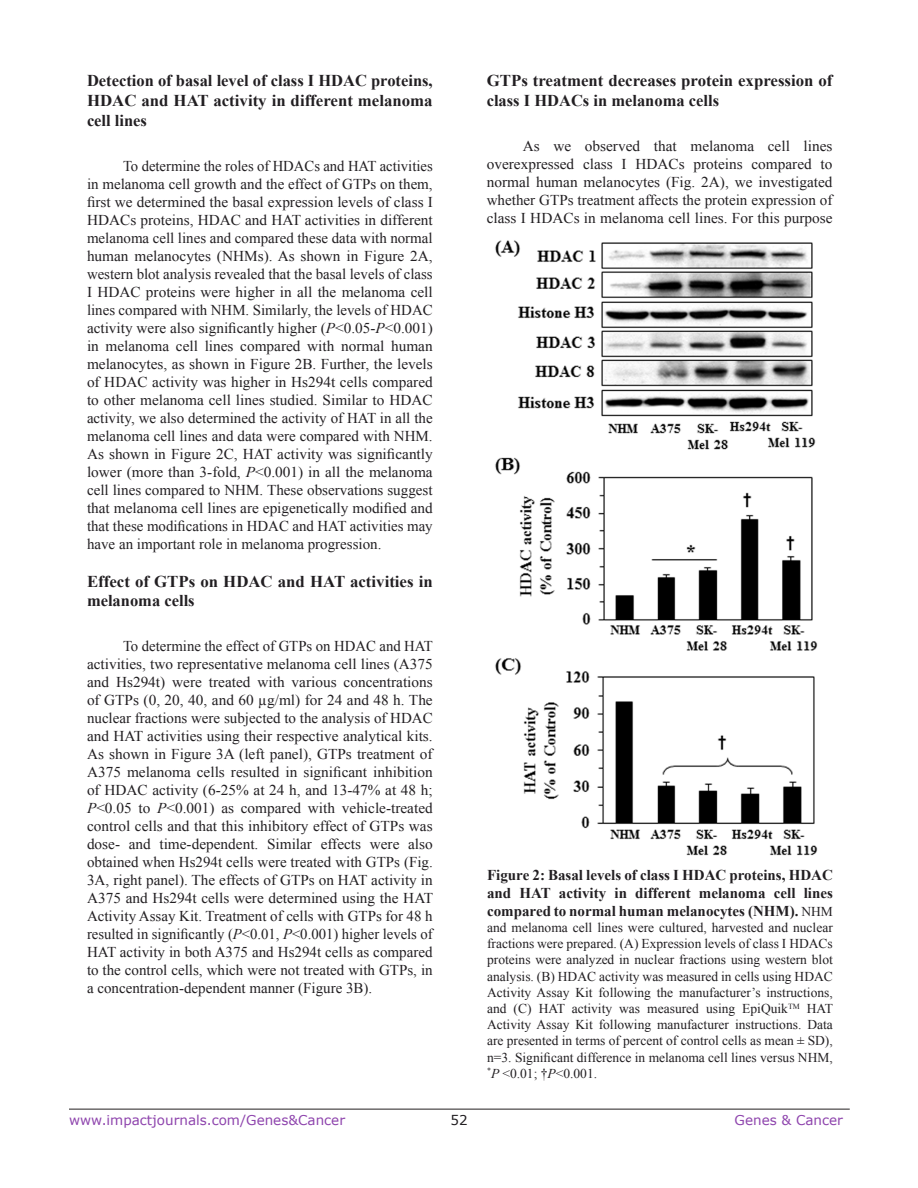
<style>
.page{position:relative;width:918px;height:1188px;background:#fff}
.page>*{position:absolute;margin:0;border:0;box-sizing:border-box;transform-origin:0 0}
.SubHeading{font:700 16.5px/19.8px "Times New Roman";color:#221f22}
.BodyText{font:15px/18px "Times New Roman";color:#221f22;text-align:justify}
.FigureText{font:700 15px/18px "Times New Roman";color:#221f22;text-align:justify}
.FigureText-2{font:13.5px/16.2px "Times New Roman";color:#221f22;text-align:justify}
.t1{font:13.5px "Verdana";color:#8e44ad}
.t2{font:13.5px "Verdana";color:#221f22}
.s1{font-style:italic}
.s2{font-weight:400;font-size:13.5px}
</style>
<div class="page">
<hr style="left:69px;top:1109px;width:781px;height:1px;background:#231f20">
<img style="left:495px;top:240px;width:323px;height:616px">
<p class="SubHeading" style="left:87px;top:70px;width:347px;text-align:justify">Detection of basal level of class I HDAC proteins, HDAC and HAT activity in different melanoma cell lines</p>
<p class="BodyText" style="left:87px;top:156px;width:347px;text-indent:36px">To determine the roles of HDACs and HAT activities in melanoma cell growth and the effect of GTPs on them, first we determined the basal expression levels of class I HDACs proteins, HDAC and HAT activities in different melanoma cell lines and compared these data with normal human melanocytes (NHMs). As shown in Figure 2A, western blot analysis revealed that the basal levels of class I HDAC proteins were higher in all the melanoma cell lines compared with NHM. Similarly, the levels of HDAC activity were also significantly higher (<span class="s1">P</span>&lt;0.05-<span class="s1">P</span>&lt;0.001) in melanoma cell lines compared with normal human melanocytes, as shown in Figure 2B. Further, the levels of HDAC activity was higher in Hs294t cells compared to other melanoma cell lines studied. Similar to HDAC activity, we also determined the activity of HAT in all the melanoma cell lines and data were compared with NHM.<br>As shown in Figure 2C, HAT activity was significantly lower (more than 3-fold, <span class="s1">P</span>&lt;0.001) in all the melanoma cell lines compared to NHM. These observations suggest that melanoma cell lines are epigenetically modified and that these modifications in HDAC and HAT activities may have an important role in melanoma progression.</p>
<p class="SubHeading" style="left:87px;top:571px;width:347px">Effect of GTPs on HDAC and HAT activities in melanoma cells</p>
<p class="BodyText" style="left:87px;top:637px;width:348px;text-indent:36px">To determine the effect of GTPs on HDAC and HAT activities, two representative melanoma cell lines (A375 and Hs294t) were treated with various concentrations of GTPs (0, 20, 40, and 60 µg/ml) for 24 and 48 h. The nuclear fractions were subjected to the analysis of HDAC and HAT activities using their respective analytical kits.<br>As shown in Figure 3A (left panel), GTPs treatment of A375 melanoma cells resulted in significant inhibition of HDAC activity (6-25% at 24 h, and 13-47% at 48 h; <span class="s1">P</span>&lt;0.05 to <span class="s1">P</span>&lt;0.001) as compared with vehicle-treated control cells and that this inhibitory effect of GTPs was dose- and time-dependent. Similar effects were also obtained when Hs294t cells were treated with GTPs (Fig.<br>3A, right panel). The effects of GTPs on HAT activity in A375 and Hs294t cells were determined using the HAT Activity Assay Kit. Treatment of cells with GTPs for 48 h resulted in significantly (<span class="s1">P</span>&lt;0.01, <span class="s1">P</span>&lt;0.001) higher levels of HAT activity in both A375 and Hs294t cells as compared to the control cells, which were not treated with GTPs, in a concentration-dependent manner (Figure 3B).</p>
<p class="SubHeading" style="left:487px;top:70px;width:347px">GTPs treatment decreases protein expression of class I HDACs in melanoma cells</p>
<p class="BodyText" style="left:487px;top:136px;width:347px;text-indent:36px">As we observed that melanoma cell lines overexpressed class I HDACs proteins compared to normal human melanocytes (Fig. 2A), we investigated whether GTPs treatment affects the protein expression of class I HDACs in melanoma cell lines. For this purpose</p>
<p class="FigureText" style="left:487px;top:865px;width:347px">Figure 2: Basal levels of class I HDAC proteins, HDAC and HAT activity in different melanoma cell lines compared to normal human melanocytes (NHM). <span class="s2">NHM</span></p>
<p class="FigureText-2" style="left:487px;top:919px;width:347px">and melanoma cell lines were cultured, harvested and nuclear fractions were prepared. (A) Expression levels of class I HDACs proteins were analyzed in nuclear fractions using western blot analysis. (B) HDAC activity was measured in cells using HDAC Activity Assay Kit following the manufacturer’s instructions, and (C) HAT activity was measured using EpiQuik<sup>TM</sup> HAT Activity Assay Kit following manufacturer instructions. Data are presented in terms of percent of control cells as mean ± SD), n=3. Significant difference in melanoma cell lines versus NHM, <sup>*</sup><span class="s1">P</span> &lt;0.01; †<span class="s1">P</span>&lt;0.001.</p>
<p class="t1" style="left:69px;top:1111px;width:278px">www.impactjournals.com/Genes&amp;Cancer</p>
<p class="t2" style="left:450px;top:1111px;width:19px">52</p>
<p class="t1" style="left:735px;top:1111px;width:110px">Genes &amp; Cancer</p>
</div>
